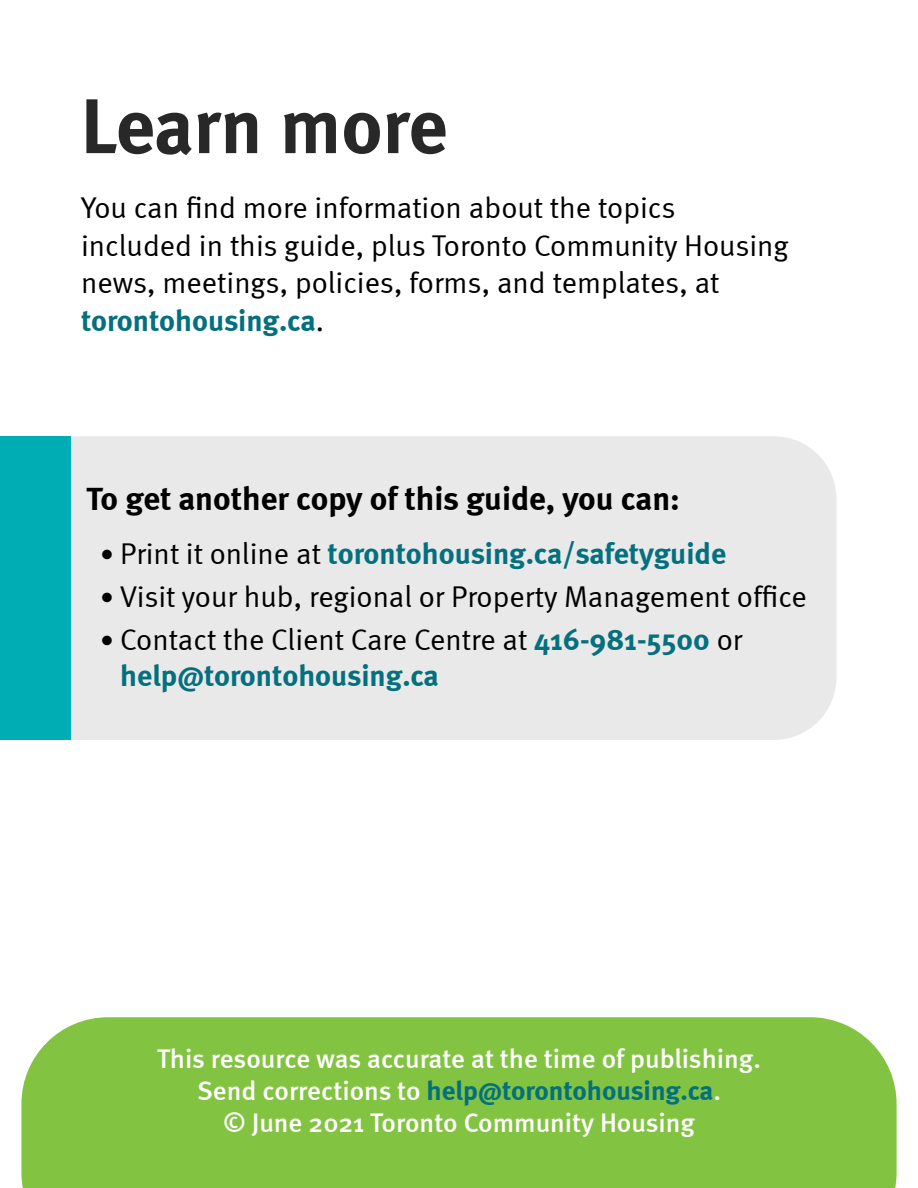
<style>
.page{position:relative;width:918px;height:1188px;background:#fff}
.page>*{position:absolute;margin:0;border:0;box-sizing:border-box;transform-origin:0 0}
.t1{font:700 77.4px "Meta";color:#292829}
.H3_-_Paragraph_Heade{font:700 33px "Meta";color:#000}
.Body_Copy{font:30px/37.5px "Meta Normal";color:#000}
.Body_Copy_BULLET{font:700 30px/36px "Meta";color:#05707d}
.Body_Copy_BULLET-2{font:30px "Meta Normal";color:#000}
.Body_Call_Out{font:500 27px/32.4px "Meta";color:#fff;text-align:center}
.s1{font-family:"Meta";font-weight:700;color:#05707d}
.s2{font-family:"Meta Normal";font-weight:400;font-size:27px;color:#000}
.s3{font-family:"Meta Normal";font-weight:400;color:#000}
.s4{font-size:27px}
.s5{font-weight:700;color:#05707d}
</style>
<div class="page">
<div style="left:21px;top:1017px;width:876px;height:171px;background:#82c341"></div>
<div style="left:6px;top:436px;width:831px;height:304px;background:#eae9ea;border-radius:63px"></div>
<div style="left:0;top:436px;width:70px;height:304px;background:#00adb4"></div>
<p class="t1" style="left:81px;top:80px;width:368px">Learn more</p>
<p class="Body_Copy" style="left:81px;top:189px;width:709px">You can find more information about the topics included in this guide, plus Toronto Community Housing news, meetings, policies, forms, and templates, at <span class="s1">torontohousing.ca</span>.</p>
<h3 class="H3_-_Paragraph_Heade" style="left:87px;top:478px;width:595px">To get another copy of this guide, you can:</h3>
<p class="Body_Copy_BULLET" style="left:100px;top:535px;width:628px"><span class="s2">•</span> <span class="s3">Print it online at</span> torontohousing.ca/safetyguide</p>
<p class="Body_Copy_BULLET-2" style="left:100px;top:579px;width:708px"><span class="s4">•</span> Visit your hub, regional or Property Management office</p>
<p class="Body_Copy_BULLET" style="left:120px;top:621px;width:624px;text-indent:-20px"><span class="s2">•</span> <span class="s3">Contact the Client Care Centre at</span> 416-981-5500 <span class="s3">or </span>help@torontohousing.ca</p>
<p class="Body_Call_Out" style="left:157px;top:1042px;width:605px">This resource was accurate at the time of publishing.<br>Send corrections to <span class="s5">help@torontohousing.ca</span>.<br>© June 2021 Toronto Community Housing</p>
</div>
